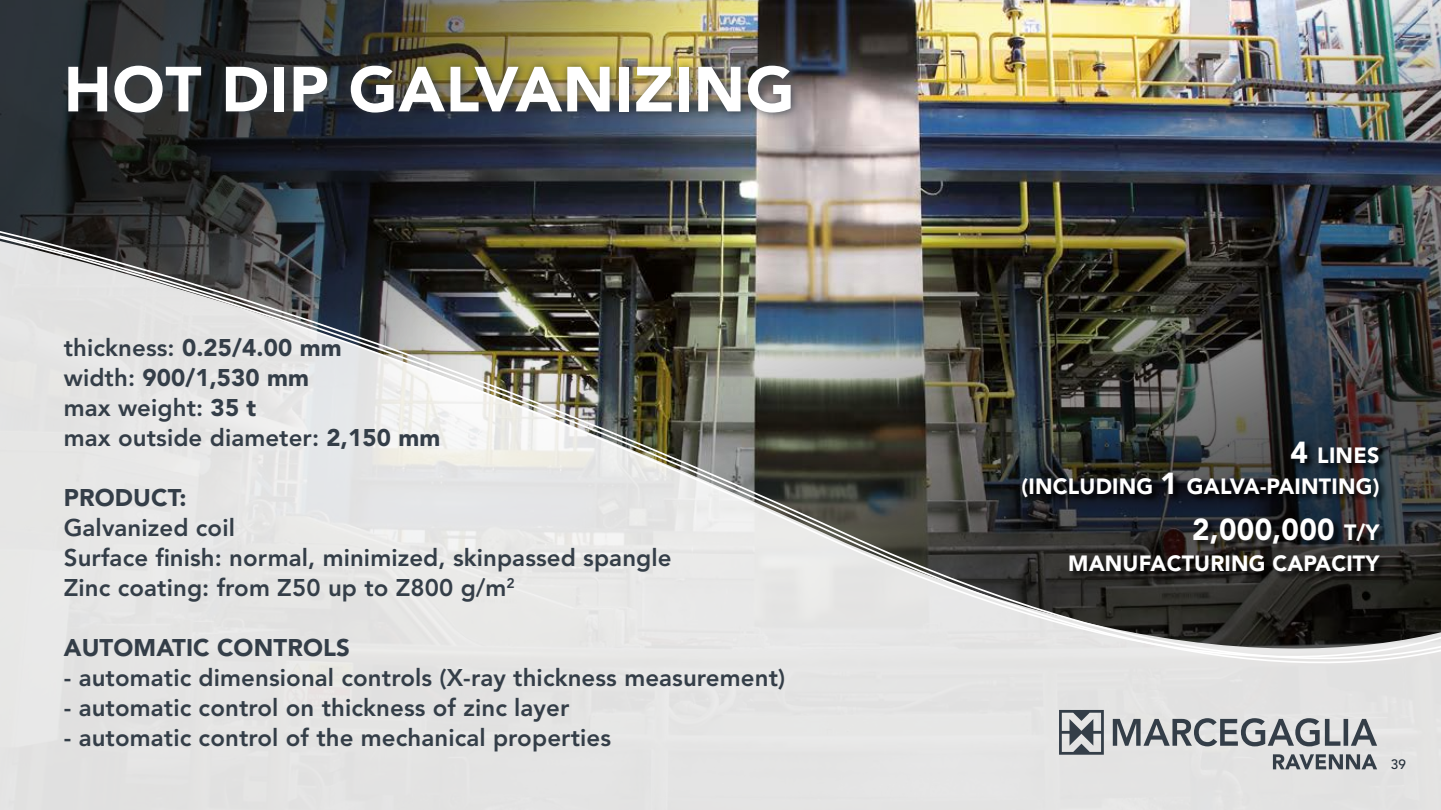
<style>
.page{position:relative;width:1441px;height:810px;background:#fff}
.page>*{position:absolute;margin:0;border:0;box-sizing:border-box;transform-origin:0 0}
.t1{font:900 63px "Avenir LT Std";letter-spacing:.01em;color:#fff}
.t2{font:900 30.15px "Avenir LT Std";letter-spacing:.01em;color:#fff}
.t3{font:800 24px/30px "Avenir LT Std";letter-spacing:.005em;color:#343e48}
.t4{font:900 24px "Avenir LT Std";letter-spacing:.005em;color:#343e48}
.t5{font:900 21.9px/30.8px "Avenir LT Std";letter-spacing:.01em;color:#fff;text-align:right}
.t6{font:500 13.5px "Avenir LT Std";color:#25303b}
.s1{font-weight:900}
.s2{font-size:30.15px}
.s3{font-size:21.9px}
</style>
<div class="page">
<img style="left:0;top:0;width:1440px;height:150px">
<img style="left:0;top:150px;width:1440px;height:660px">
<div style="left:60px;top:57px;width:740px;height:66px;background:#343e48;opacity:.85"></div>
<div style="left:1022px;top:441px;width:365px;height:140px;background:#000;opacity:.85"></div>
<svg style="left:1058px;top:710px;width:45px;height:45px;background:#91959a"></svg>
<svg style="left:1112px;top:718px;width:264px;height:28px;background:#9a9ea2"></svg>
<svg style="left:1272px;top:754px;width:104px;height:15px;background:#878c91"></svg>
<h1 class="t1" style="left:64px;top:51px;width:732px">HOT DIP GALVANIZING</h1>
<p class="t3" style="left:64px;top:333px;width:378px">thickness: <span class="s1">0.25/4.00 mm<br></span>width: <span class="s1">900/1,530 mm<br></span>max weight: <span class="s1">35 t<br></span>max outside diameter: <span class="s1">2,150 mm</span></p>
<p class="t4" style="left:64px;top:483px;width:124px">PRODUCT:</p>
<p class="t3" style="left:64px;top:513px;width:609px">Galvanized coil<br>Surface finish: normal, minimized, skinpassed spangle<br>Zinc coating: from Z50 up to Z800 g/m<sup>2</sup></p>
<p class="t4" style="left:64px;top:633px;width:287px">AUTOMATIC CONTROLS</p>
<p class="t3" style="left:64px;top:663px;width:723px">- automatic dimensional controls (X-ray thickness measurement)</p>
<p class="t3" style="left:64px;top:693px;width:507px">- automatic control on thickness of zinc layer</p>
<p class="t3" style="left:64px;top:723px;width:548px">- automatic control of the mechanical properties</p>
<p class="t5" style="left:1021px;top:440px;width:359px"><span class="s2">4</span> LINES<br>(INCLUDING <span class="s2">1</span> GALVA-PAINTING)</p>
<p class="t2" style="left:1192px;top:512px;width:189px">2,000,000 <span class="s3">T/Y</span></p>
<p class="t5" style="left:1068px;top:548px;width:313px">MANUFACTURING CAPACITY</p>
<p class="t6" style="left:1390px;top:757px;width:17px">39</p>
</div>
